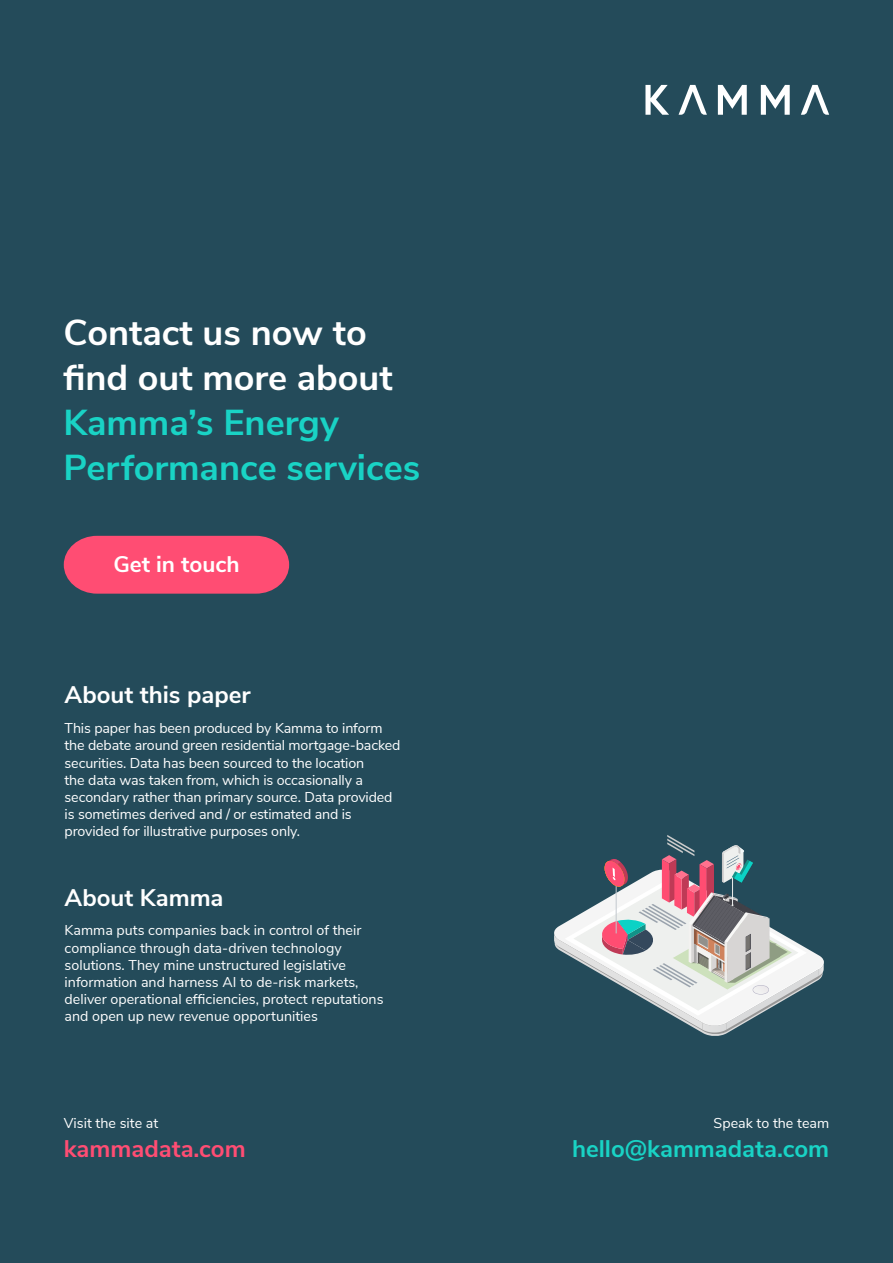
<style>
.page{position:relative;width:893px;height:1263px;background:#244b5a}
.page>*{position:absolute;margin:0;border:0;box-sizing:border-box;transform-origin:0 0}
.t1{font:700 36px/45px "Nunito Sans";color:#19d3c5}
.t2{font:700 36px/45px "Nunito Sans";color:#fff}
.t3{font:700 24px "Nunito Sans";color:#fff}
.t4{font:700 24px "Nunito Sans";color:#19d3c5}
.t5{font:700 24px "Nunito Sans";color:#ff4d73}
.t6{font:700 22.5px "Nunito Sans";color:#fff}
.t7{font:14.25px/17.1px "Nunito Sans";letter-spacing:-.01em;color:#fff}
</style>
<div class="page">
<svg style="left:645px;top:85px;width:24px;height:30px"></svg>
<svg style="left:718px;top:85px;width:29px;height:30px"></svg>
<svg style="left:761px;top:85px;width:29px;height:30px"></svg>
<svg style="left:678px;top:85px;width:29px;height:30px"></svg>
<svg style="left:801px;top:85px;width:28px;height:30px"></svg>
<svg style="left:64px;top:536px;width:225px;height:58px;background:#f04c71"></svg>
<svg style="left:554px;top:835px;width:270px;height:201px"></svg>
<h1 class="t2" style="left:63px;top:308px;width:331px">Contact us now to find out more about</h1>
<h1 class="t1" style="left:63px;top:398px;width:358px">Kamma’s Energy<br>Performance services</h1>
<h3 class="t6" style="left:113px;top:548px;width:128px">Get in touch</h3>
<h2 class="t3" style="left:65px;top:677px;width:188px">About this paper</h2>
<p class="t7" style="left:65px;top:719px;width:337px">This paper has been produced by Kamma to inform the debate around green residential mortgage-backed securities. Data has been sourced to the location<br>the data was taken from, which is occasionally a secondary rather than primary source. Data provided is sometimes derived and / or estimated and is provided for illustrative purposes only.</p>
<h2 class="t3" style="left:65px;top:880px;width:160px">About Kamma</h2>
<p class="t7" style="left:65px;top:921px;width:320px">Kamma puts companies back in control of their compliance through data-driven technology solutions. They mine unstructured legislative information and harness AI to de-risk markets, deliver operational efficiencies, protect reputations and open up new revenue opportunities</p>
<p class="t7" style="left:64px;top:1114px;width:96px">Visit the site at</p>
<h2 class="t5" style="left:64px;top:1131px;width:183px">kammadata.com</h2>
<p class="t7" style="left:714px;top:1114px;width:117px">Speak to the team</p>
<h2 class="t4" style="left:572px;top:1131px;width:259px">hello@kammadata.com</h2>
</div>
